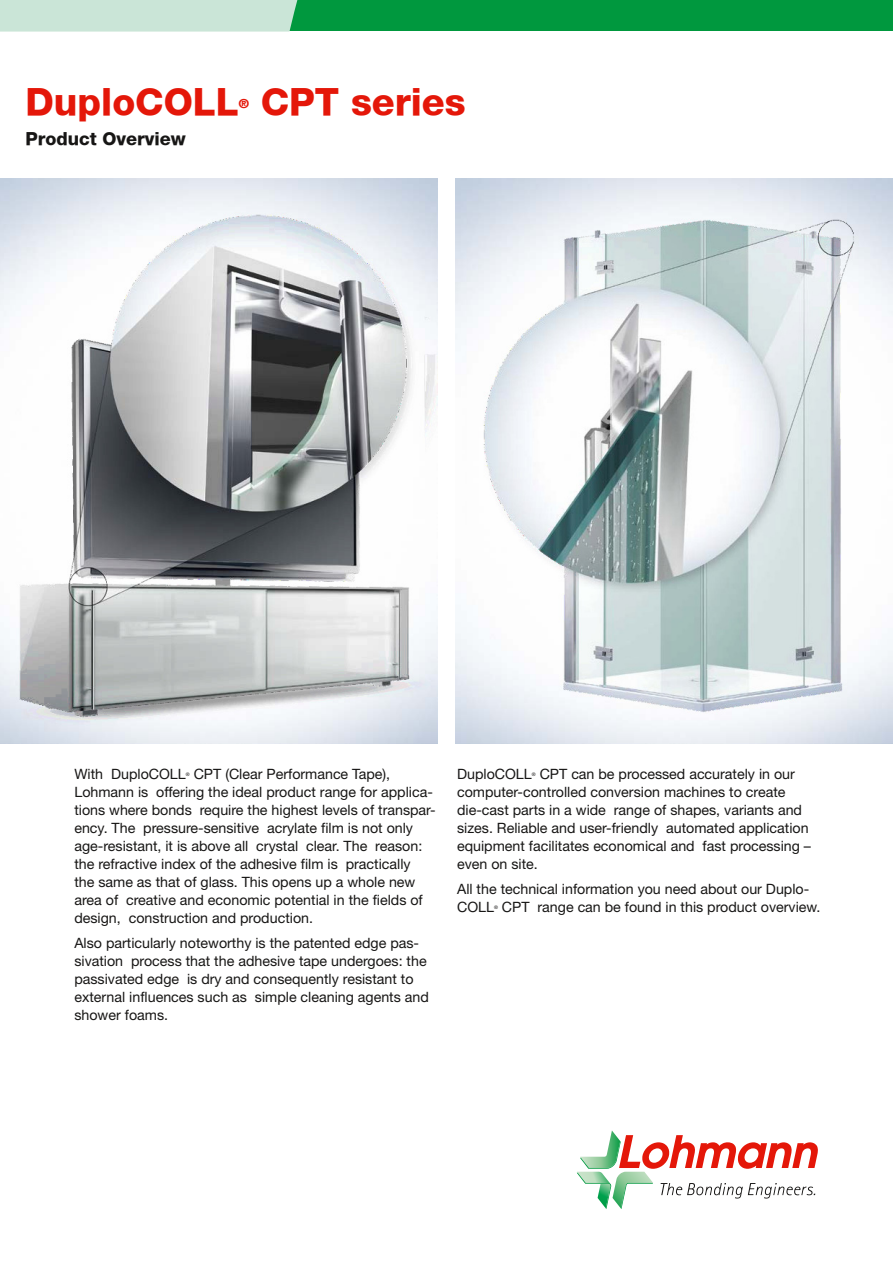
<style>
.page{position:relative;width:893px;height:1263px;background:#fff}
.page>*{position:absolute;margin:0;border:0;box-sizing:border-box;transform-origin:0 0}
.Paragraph_Style1{font:800 37.5px "Helvetica Neue";color:#e41709}
.Paragraph_Style2{font:800 18px "Helvetica Neue";color:#171615}
.Paragraph_Style3{font:14.25px/18px "Helvetica Neue";color:#171615}
.Paragraph_Style4{font:14.25px/18px "Helvetica Neue";color:#171615}
.Paragraph_Style1-2{font:800 12.75px "Helvetica Neue";color:#e41709}
.Paragraph_Style3-2{font:4.8px "Helvetica Neue";color:#171615}
.Paragraph_Style4-2{font:4.8px "Helvetica Neue";color:#171615}
</style>
<div class="page">
<div style="left:0;top:0;width:893px;height:30px;background:#00983e"></div>
<div style="left:0;top:0;width:301px;height:32px;background:#cae5d7"></div>
<svg style="left:577px;top:1130px;width:241px;height:79px"></svg>
<img style="left:0;top:179px;width:437px;height:564px">
<img style="left:456px;top:179px;width:437px;height:564px">
<p class="Paragraph_Style1" style="left:26px;top:80px;width:215px">DuploCOLL</p>
<p class="Paragraph_Style1-2" style="left:239px;top:96px;width:12px">®</p>
<p class="Paragraph_Style1" style="left:261px;top:80px;width:206px">CPT series</p>
<p class="Paragraph_Style2" style="left:26px;top:128px;width:162px">Product Overview</p>
<p class="Paragraph_Style3" style="left:74px;top:764px;width:363px;text-indent:119px">CPT (Clear Performance Tape), Lohmann is offering the ideal product range for applica&shy;tions where bonds require the highest levels of transpar&shy;ency. The pressure-sensitive acrylate film is not only age-resistant, it is above all crystal clear. The reason: the refractive index of the adhesive film is practically<br>the same as that of glass. This opens up a whole new area of creative and economic potential in the fields of design, construction and production.</p>
<p class="Paragraph_Style4" style="left:74px;top:934px;width:356px">Also particularly noteworthy is the patented edge pas&shy;sivation process that the adhesive tape undergoes: the passivated edge is dry and consequently resistant to external influences such as simple cleaning agents and shower foams.</p>
<p class="Paragraph_Style3" style="left:74px;top:764px;width:113px">With DuploCOLL</p>
<p class="Paragraph_Style3-2" style="left:186px;top:771px;width:5px">®</p>
<p class="Paragraph_Style3" style="left:457px;top:764px;width:355px;text-indent:83px">CPT can be processed accurately in our computer-controlled conversion machines to create die-cast parts in a wide range of shapes, variants and sizes. Reliable and user-friendly automated application equipment facilitates economical and fast processing – even on site.</p>
<p class="Paragraph_Style4" style="left:457px;top:880px;width:354px">All the technical information you need about our Duplo-<br>COLL</p>
<p class="Paragraph_Style3" style="left:457px;top:764px;width:76px">DuploCOLL</p>
<p class="Paragraph_Style3-2" style="left:532px;top:771px;width:5px">®</p>
<p class="Paragraph_Style4-2" style="left:494px;top:905px;width:5px">®</p>
<p class="Paragraph_Style4" style="left:502px;top:898px;width:320px">CPT range can be found in this product overview.</p>
</div>
